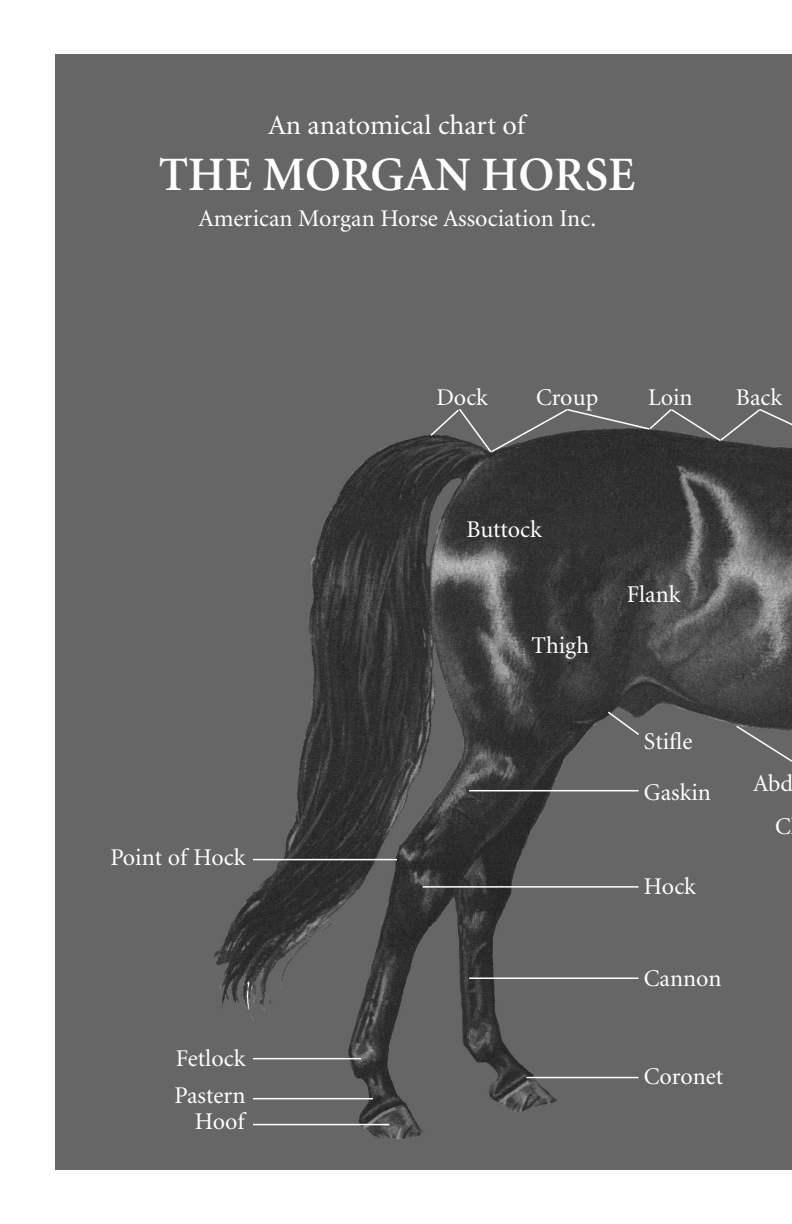
<style>
.page{position:relative;width:792px;height:1224px;background:#fff}
.page>*{position:absolute;margin:0;border:0;box-sizing:border-box;transform-origin:0 0}
.t1{font:600 48px "Minion";color:#fff}
.t2{font:28px "Minion";color:#fff}
.t3{font:24px "Minion";color:#fff}
</style>
<div class="page">
<img style="left:55px;top:54px;width:737px;height:1116px">
<hr style="left:469px;top:977px;width:170px;height:2px;background:#fff">
<hr style="left:423px;top:886px;width:216px;height:2px;background:#fff">
<hr style="left:526px;top:1077px;width:113px;height:1px;background:#fff">
<hr style="left:469px;top:790px;width:170px;height:1px;background:#fff">
<hr style="left:253px;top:859px;width:144px;height:1px;background:#fff">
<hr style="left:253px;top:1058px;width:108px;height:1px;background:#fff">
<hr style="left:253px;top:1098px;width:120px;height:1px;background:#fff">
<hr style="left:253px;top:1124px;width:136px;height:1px;background:#fff">
<svg style="left:606px;top:710px;width:35px;height:27px"></svg>
<svg style="left:735px;top:724px;width:57px;height:54px;background:#686868"></svg>
<svg style="left:429px;top:407px;width:363px;height:47px;background:#595959"></svg>
<p class="t2" style="left:268px;top:111px;width:259px">An anatomical chart of</p>
<p class="t1" style="left:159px;top:150px;width:478px">THE MORGAN HORSE</p>
<p class="t3" style="left:199px;top:206px;width:399px">American Morgan Horse Association Inc.</p>
<p class="t3" style="left:436px;top:386px;width:53px">Dock</p>
<p class="t3" style="left:536px;top:386px;width:64px">Croup</p>
<p class="t3" style="left:648px;top:386px;width:46px">Loin</p>
<p class="t3" style="left:736px;top:386px;width:48px">Back</p>
<p class="t3" style="left:111px;top:845px;width:136px">Point of Hock</p>
<p class="t3" style="left:176px;top:1046px;width:71px">Fetlock</p>
<p class="t3" style="left:175px;top:1084px;width:72px">Pastern</p>
<p class="t3" style="left:195px;top:1109px;width:51px">Hoof</p>
<p class="t3" style="left:466px;top:518px;width:77px">Buttock</p>
<p class="t3" style="left:531px;top:633px;width:59px">Thigh</p>
<p class="t3" style="left:627px;top:583px;width:55px">Flank</p>
<p class="t3" style="left:644px;top:729px;width:50px">Stifle</p>
<p class="t3" style="left:644px;top:780px;width:69px">Gaskin</p>
<p class="t3" style="left:644px;top:875px;width:54px">Hock</p>
<p class="t3" style="left:644px;top:966px;width:79px">Cannon</p>
<p class="t3" style="left:753px;top:772px;width:42px">Abd</p>
<p class="t3" style="left:775px;top:815px;width:17px">C</p>
<p class="t3" style="left:644px;top:1065px;width:81px">Coronet</p>
</div>
